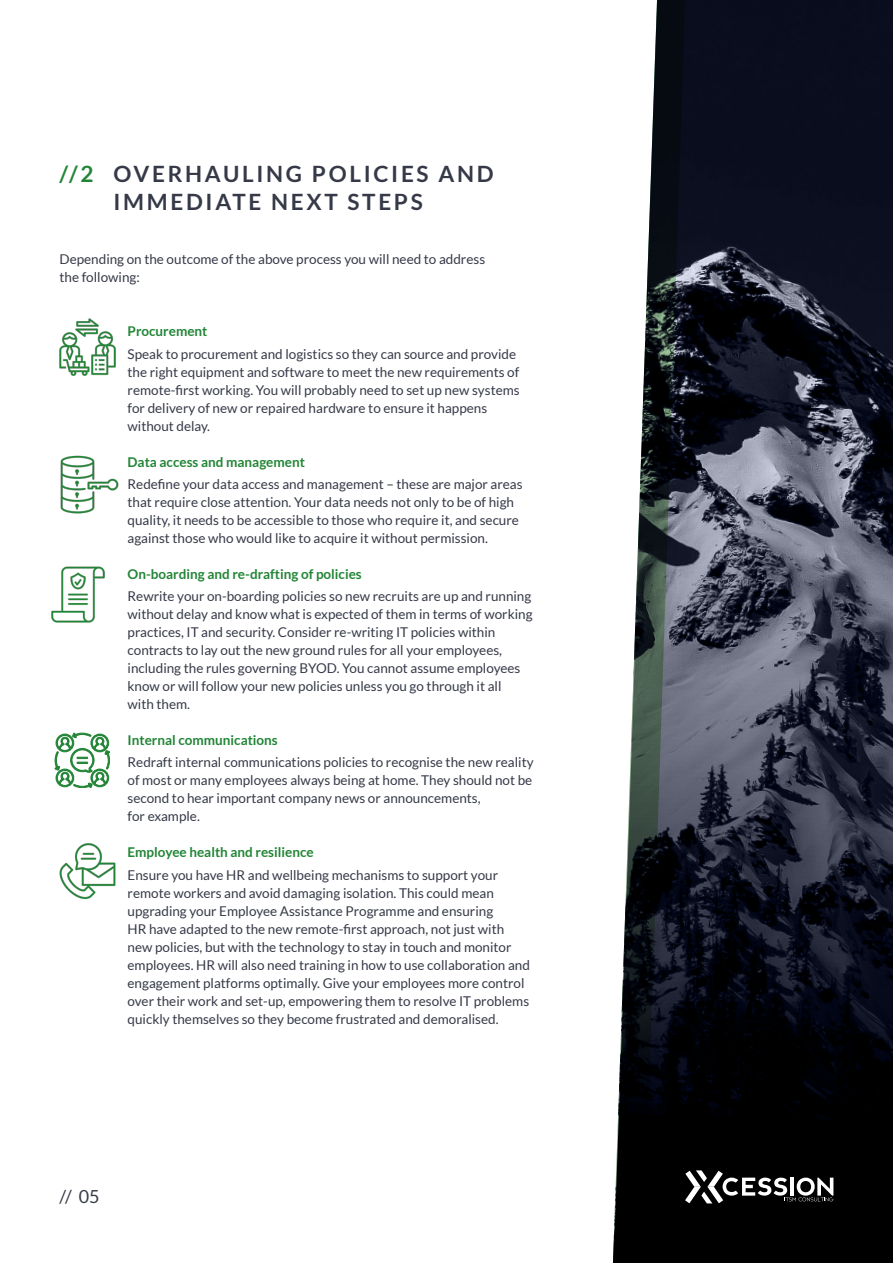
<style>
.page{position:relative;width:893px;height:1263px;background:#fff}
.page>*{position:absolute;margin:0;border:0;box-sizing:border-box;transform-origin:0 0}
.t1{font:700 22.5px/28.5px "Lato";letter-spacing:.12em;color:#363a48}
.t2{font:18px "Lato";color:#363a48}
.t3{font:13.5px/18px "Lato";color:#363a48}
.t4{font:700 13.5px "Lato";color:#228536}
.s1{color:#228536}
</style>
<div class="page">
<svg style="left:685px;top:0;width:208px;height:1263px;background:#202330"></svg>
<svg style="left:685px;top:1170px;width:148px;height:33px"></svg>
<svg style="left:613px;top:0;width:72px;height:1263px"></svg>
<img style="left:59px;top:318px;width:57px;height:58px">
<img style="left:60px;top:455px;width:59px;height:59px">
<img style="left:51px;top:566px;width:54px;height:57px">
<svg style="left:55px;top:733px;width:55px;height:55px"></svg>
<img style="left:59px;top:843px;width:57px;height:57px">
<h1 class="t1" style="left:114px;top:159px;width:382px;text-indent:-54px"><span class="s1">//2</span> OVERHAULING POLICIES AND<br>IMMEDIATE NEXT STEPS</h1>
<p class="t3" style="left:60px;top:250px;width:427px">Depending on the outcome of the above process you will need to address the following:</p>
<p class="t4" style="left:128px;top:324px;width:81px">Procurement</p>
<p class="t3" style="left:128px;top:345px;width:394px">Speak to procurement and logistics so they can source and provide the right equipment and software to meet the new requirements of remote-first working. You will probably need to set up new systems for delivery of new or repaired hardware to ensure it happens without delay.</p>
<p class="t4" style="left:128px;top:454px;width:179px">Data access and management</p>
<p class="t3" style="left:128px;top:475px;width:397px">Redefine your data access and management – these are major areas that require close attention. Your data needs not only to be of high quality, it needs to be accessible to those who require it, and secure against those who would like to acquire it without permission.</p>
<p class="t4" style="left:128px;top:566px;width:236px">On-boarding and re-drafting of policies</p>
<p class="t3" style="left:128px;top:587px;width:407px">Rewrite your on-boarding policies so new recruits are up and running without delay and know what is expected of them in terms of working practices, IT and security. Consider re-writing IT policies within contracts to lay out the new ground rules for all your employees, including the rules governing BYOD. You cannot assume employees know or will follow your new policies unless you go through it all<br>with them.</p>
<p class="t4" style="left:128px;top:732px;width:152px">Internal communications</p>
<p class="t3" style="left:128px;top:753px;width:408px">Redraft internal communications policies to recognise the new reality of most or many employees always being at home. They should not be second to hear important company news or announcements,<br>for example.</p>
<p class="t4" style="left:128px;top:845px;width:188px">Employee health and resilience</p>
<p class="t3" style="left:128px;top:866px;width:404px">Ensure you have HR and wellbeing mechanisms to support your remote workers and avoid damaging isolation. This could mean upgrading your Employee Assistance Programme and ensuring<br>HR have adapted to the new remote-first approach, not just with new policies, but with the technology to stay in touch and monitor employees. HR will also need training in how to use collaboration and engagement platforms optimally. Give your employees more control over their work and set-up, empowering them to resolve IT problems quickly themselves so they become frustrated and demoralised.</p>
<h2 class="t2" style="left:60px;top:1187px;width:42px">// 05</h2>
</div>
